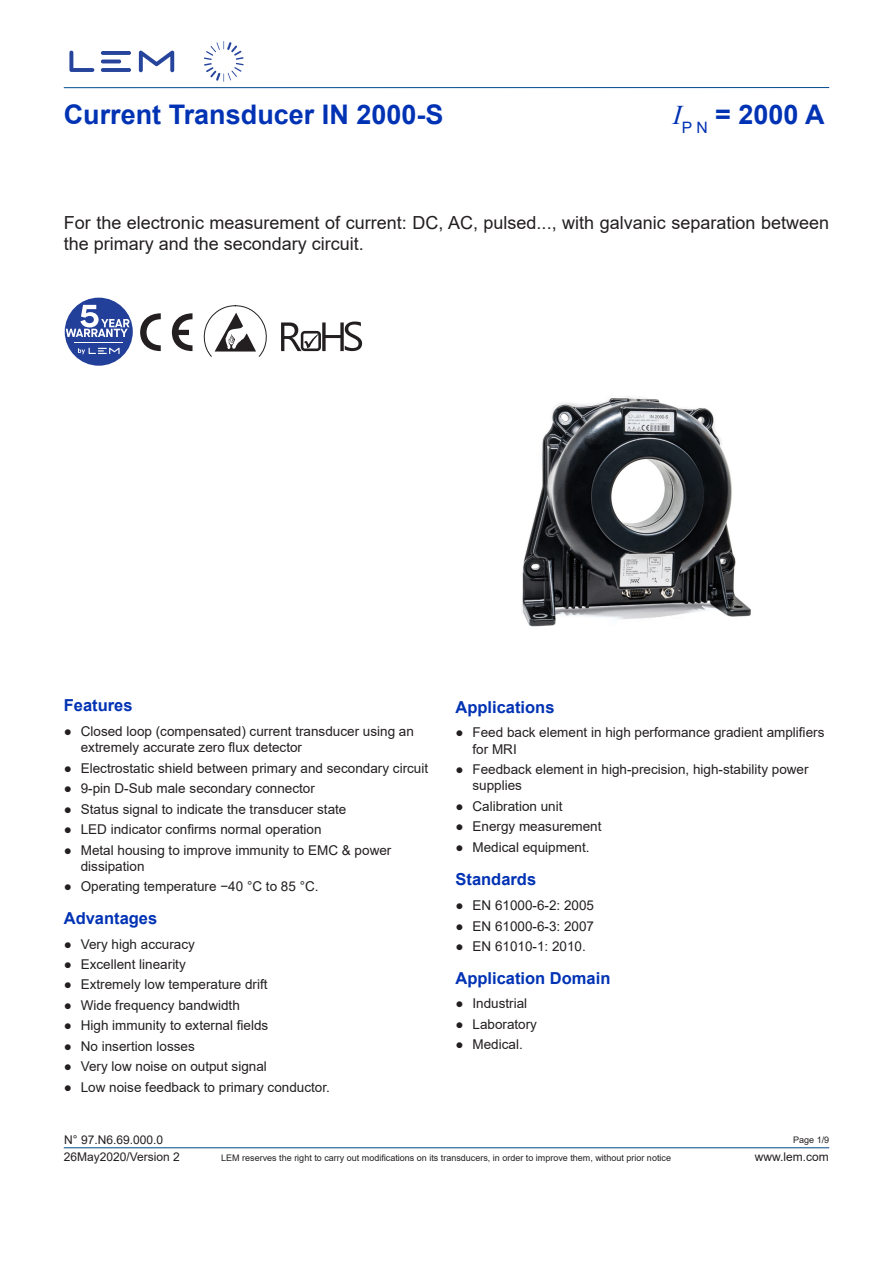
<style>
.page{position:relative;width:893px;height:1263px;background:#fff}
.page>*{position:absolute;margin:0;border:0;box-sizing:border-box;transform-origin:0 0}
.t1{font:700 27px "Arial";color:#0032b4}
.Introduction_text{font:18px/21.6px "Arial";color:#231f20}
.Blue_title{font:700 16.5px "Arial";color:#0032b4}
.t2{font:13.5px/16.2px "Arial";color:#231f20}
.t3{font:12px "Arial";color:#231f20}
.t4{font:9px "Arial";color:#231f20}
.s1{font-family:"Times New Roman";font-weight:400;font-style:italic}
</style>
<div class="page">
<hr style="left:64px;top:87px;width:765px;height:1px;background:#004a8d">
<svg style="left:69px;top:51px;width:105px;height:21px"></svg>
<svg style="left:204px;top:41px;width:40px;height:41px"></svg>
<hr style="left:64px;top:1147px;width:765px;height:1px;background:#004685">
<svg style="left:203px;top:305px;width:64px;height:52px"></svg>
<div style="left:65px;top:298px;width:68px;height:68px;background:#223f99;border-radius:50%"></div>
<svg style="left:78px;top:348px;width:42px;height:6px"></svg>
<hr style="left:74px;top:342px;width:49px;height:1px;background:#fff">
<svg style="left:66px;top:305px;width:64px;height:32px"></svg>
<svg style="left:140px;top:313px;width:21px;height:38px"></svg>
<svg style="left:172px;top:313px;width:20px;height:38px"></svg>
<svg style="left:281px;top:321px;width:81px;height:30px"></svg>
<img style="left:522px;top:397px;width:229px;height:230px">
<h1 class="t1" style="left:64px;top:95px;width:381px">Current Transducer IN 2000-S</h1>
<h1 class="t1" style="left:673px;top:95px;width:153px"><span class="s1">I</span><sub>P</sub> <sub>N</sub> = 2000 A</h1>
<p class="Introduction_text" style="left:64px;top:211px;width:767px">For the electronic measurement of current: DC, AC, pulsed..., with galvanic separation between the primary and the secondary circuit.</p>
<p class="Blue_title" style="left:64px;top:694px;width:70px">Features</p>
<p class="t2" style="left:81px;top:723px;width:335px;text-indent:-17px">● Closed loop (compensated) current transducer using an extremely accurate zero flux detector</p>
<p class="t2" style="left:64px;top:760px;width:366px">● Electrostatic shield between primary and secondary circuit</p>
<p class="t2" style="left:64px;top:780px;width:253px">● 9-pin D-Sub male secondary connector</p>
<p class="t2" style="left:64px;top:801px;width:284px">● Status signal to indicate the transducer state</p>
<p class="t2" style="left:64px;top:821px;width:259px">● LED indicator confirms normal operation</p>
<p class="t2" style="left:81px;top:842px;width:312px;text-indent:-17px">● Metal housing to improve immunity to EMC &amp; power dissipation</p>
<p class="t2" style="left:64px;top:878px;width:256px">● Operating temperature −40 °C to 85 °C.</p>
<p class="Blue_title" style="left:64px;top:906px;width:95px">Advantages</p>
<p class="t2" style="left:64px;top:935px;width:133px">● Very high accuracy</p>
<p class="t2" style="left:64px;top:956px;width:124px">● Excellent linearity</p>
<p class="t2" style="left:64px;top:976px;width:205px">● Extremely low temperature drift</p>
<p class="t2" style="left:64px;top:997px;width:178px">● Wide frequency bandwidth</p>
<p class="t2" style="left:64px;top:1017px;width:206px">● High immunity to external fields</p>
<p class="t2" style="left:64px;top:1038px;width:133px">● No insertion losses</p>
<p class="t2" style="left:64px;top:1058px;width:205px">● Very low noise on output signal</p>
<p class="t2" style="left:64px;top:1079px;width:268px">● Low noise feedback to primary conductor.</p>
<p class="t3" style="left:64px;top:1131px;width:100px">N° 97.N6.69.000.0</p>
<p class="Blue_title" style="left:455px;top:695px;width:101px">Applications</p>
<p class="t2" style="left:472px;top:724px;width:353px;text-indent:-17px">● Feed back element in high performance gradient amplifiers for MRI</p>
<p class="t2" style="left:472px;top:761px;width:338px;text-indent:-17px">● Feedback element in high-precision, high-stability power supplies</p>
<p class="t2" style="left:455px;top:798px;width:109px">● Calibration unit</p>
<p class="t2" style="left:455px;top:818px;width:148px">● Energy measurement</p>
<p class="t2" style="left:455px;top:839px;width:136px">● Medical equipment.</p>
<p class="Blue_title" style="left:455px;top:868px;width:82px">Standards</p>
<p class="t2" style="left:455px;top:897px;width:140px">● EN 61000-6-2: 2005</p>
<p class="t2" style="left:455px;top:917px;width:140px">● EN 61000-6-3: 2007</p>
<p class="t2" style="left:455px;top:938px;width:132px">● EN 61010-1: 2010.</p>
<p class="Blue_title" style="left:455px;top:966px;width:156px">Application Domain</p>
<p class="t2" style="left:455px;top:995px;width:73px">● Industrial</p>
<p class="t2" style="left:455px;top:1016px;width:83px">● Laboratory</p>
<p class="t2" style="left:455px;top:1036px;width:69px">● Medical.</p>
<p class="t4" style="left:793px;top:1133px;width:38px">Page 1/9</p>
<p class="t3" style="left:64px;top:1148px;width:118px">26May2020/Version 2</p>
<p class="t4" style="left:221px;top:1151px;width:451px">LEM reserves the right to carry out modifications on its transducers, in order to improve them, without prior notice</p>
<p class="t3" style="left:755px;top:1148px;width:76px">www.lem.com</p>
</div>
